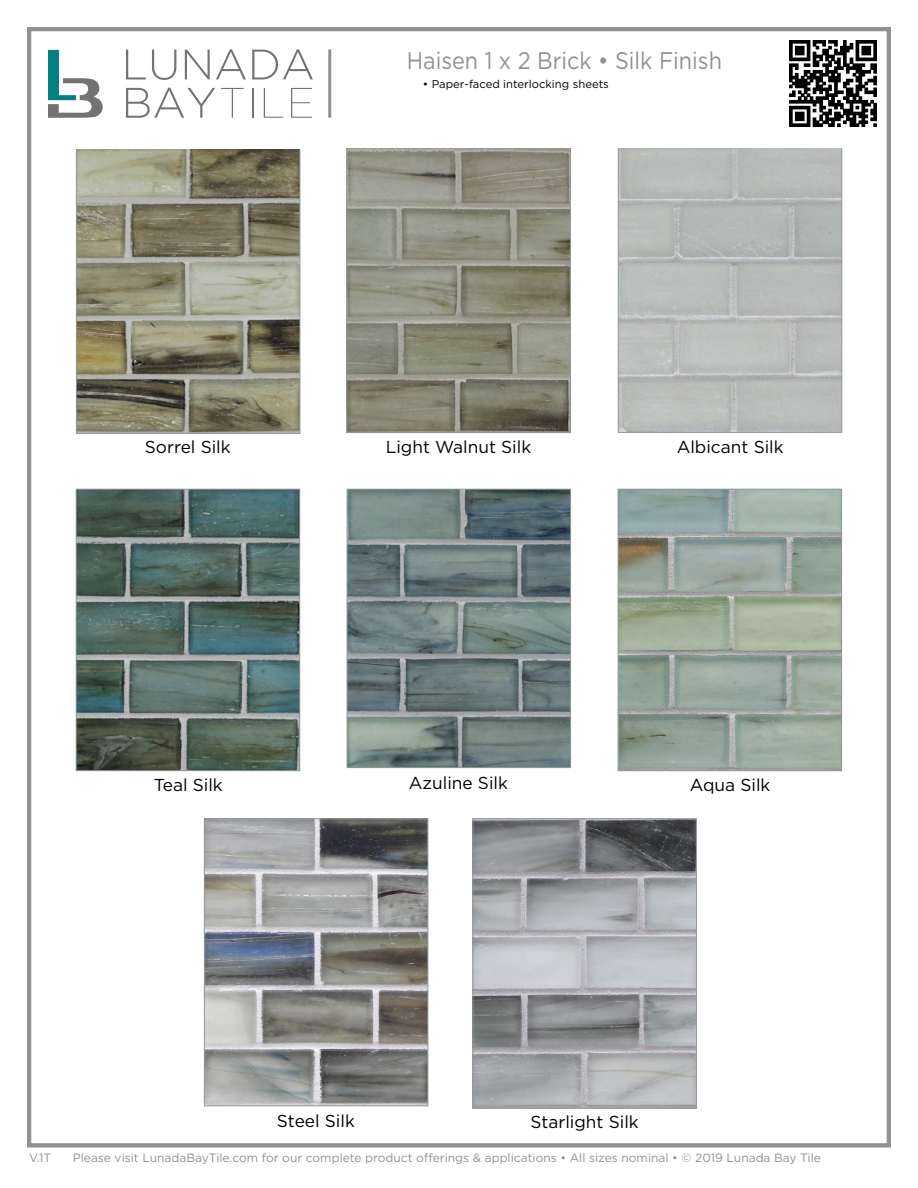
<style>
.page{position:relative;width:918px;height:1188px;background:#fff}
.page>*{position:absolute;margin:0;border:0;box-sizing:border-box;transform-origin:0 0}
.t1{font:24px "Gotham";color:#919195;scale:.9 1}
.t2{font:17.25px "Gotham";color:#000}
.t3{font:12px "Gotham";color:#919195}
.t4{font:11.25px "Gotham";color:#000}
</style>
<div class="page">
<div style="left:27px;top:27px;width:864px;height:1120px;border:4px solid #919195"></div>
<svg style="left:126px;top:50px;width:20px;height:29px"></svg>
<svg style="left:152px;top:50px;width:24px;height:30px"></svg>
<svg style="left:185px;top:50px;width:25px;height:29px"></svg>
<svg style="left:216px;top:49px;width:30px;height:30px"></svg>
<svg style="left:252px;top:49px;width:61px;height:30px"></svg>
<svg style="left:126px;top:88px;width:89px;height:30px"></svg>
<svg style="left:221px;top:88px;width:23px;height:30px"></svg>
<hr style="left:252px;top:88px;width:1px;height:30px;background:#737373">
<svg style="left:264px;top:88px;width:19px;height:30px"></svg>
<svg style="left:291px;top:88px;width:21px;height:30px"></svg>
<svg style="left:48px;top:50px;width:55px;height:68px"></svg>
<hr style="left:328px;top:49px;width:3px;height:69px;background:#919195">
<img style="left:790px;top:40px;width:86px;height:87px">
<img style="left:78px;top:151px;width:220px;height:281px">
<div style="left:76px;top:149px;width:224px;height:285px;border:1px solid #92989b"></div>
<img style="left:620px;top:150px;width:220px;height:281px">
<div style="left:618px;top:148px;width:224px;height:285px;border:1px solid #92989b"></div>
<img style="left:349px;top:150px;width:220px;height:281px">
<div style="left:347px;top:148px;width:224px;height:285px;border:1px solid #92989b"></div>
<img style="left:206px;top:821px;width:220px;height:283px">
<div style="left:204px;top:819px;width:224px;height:287px;border:1px solid #92989b"></div>
<img style="left:475px;top:821px;width:220px;height:285px">
<div style="left:473px;top:819px;width:224px;height:289px;border:1px solid #92989b"></div>
<img style="left:620px;top:491px;width:220px;height:278px">
<div style="left:618px;top:489px;width:224px;height:282px;border:1px solid #92989b"></div>
<img style="left:78px;top:491px;width:220px;height:278px">
<div style="left:76px;top:489px;width:224px;height:282px;border:1px solid #92989b"></div>
<img style="left:349px;top:491px;width:220px;height:275px">
<div style="left:347px;top:489px;width:224px;height:279px;border:1px solid #92989b"></div>
<h1 class="t1" style="left:407px;top:45px;width:352px">Haisen 1 x 2 Brick • Silk Finish</h1>
<p class="t4" style="left:423px;top:76px;width:187px">• Paper-faced interlocking sheets</p>
<h2 class="t2" style="left:145px;top:436px;width:87px">Sorrel Silk</h2>
<h2 class="t2" style="left:677px;top:436px;width:108px">Albicant Silk</h2>
<h2 class="t2" style="left:386px;top:436px;width:147px">Light Walnut Silk</h2>
<h2 class="t2" style="left:154px;top:774px;width:70px">Teal Silk</h2>
<h2 class="t2" style="left:409px;top:772px;width:101px">Azuline Silk</h2>
<h2 class="t2" style="left:690px;top:773px;width:82px">Aqua Silk</h2>
<h2 class="t2" style="left:277px;top:1110px;width:79px">Steel Silk</h2>
<h2 class="t2" style="left:530px;top:1111px;width:110px">Starlight Silk</h2>
<p class="t3" style="left:29px;top:1150px;width:23px">V.1T</p>
<p class="t3" style="left:73px;top:1150px;width:750px">Please visit LunadaBayTile.com for our complete product offerings &amp; applications • All sizes nominal • © 2019 Lunada Bay Tile</p>
</div>
